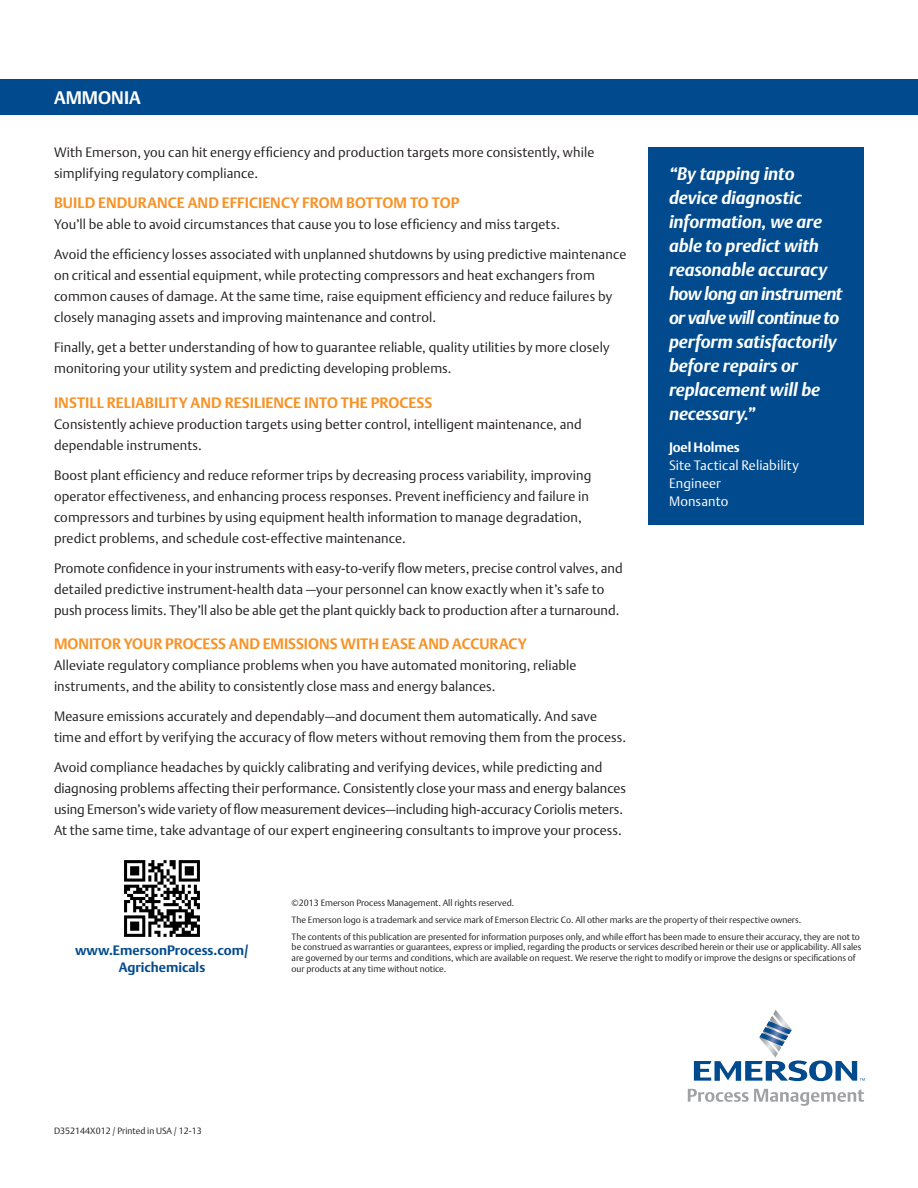
<style>
.page{position:relative;width:918px;height:1188px;background:#fff}
.page>*{position:absolute;margin:0;border:0;box-sizing:border-box;transform-origin:0 0}
.t1{font:italic 700 18px/24px "DTL Argo T";letter-spacing:-.005em;color:#fff}
.t2{font:700 18px "DTL Argo T";color:#fff}
.t3{font:700 15px "DTL Argo T";letter-spacing:.005em;color:#f79328}
.t4{font:13.5px/21px "DTL Argo T Light";letter-spacing:.005em;color:#231f20}
.t5{font:13.5px/18px "DTL Argo T Light";letter-spacing:.005em;color:#fff}
.t6{font:700 13.5px "DTL Argo T";color:#004a8d}
.t7{font:700 13.5px "DTL Argo T";letter-spacing:-.01em;color:#fff}
.t8{font:9px/10.8px "DTL Argo T Light";color:#231f20}
</style>
<div class="page">
<div style="left:0;top:80px;width:918px;height:36px;background:#004a8d"></div>
<div style="left:648px;top:147px;width:216px;height:378px;background:#004a8d"></div>
<svg style="left:694px;top:1010px;width:171px;height:71px"></svg>
<svg style="left:688px;top:1089px;width:176px;height:17px"></svg>
<img style="left:124px;top:860px;width:76px;height:77px">
<p class="t2" style="left:54px;top:87px;width:88px">AMMONIA</p>
<p class="t4" style="left:54px;top:142px;width:542px">With Emerson, you can hit energy efficiency and production targets more consistently, while simplifying regulatory compliance.</p>
<p class="t3" style="left:54px;top:194px;width:407px">BUILD ENDURANCE AND EFFICIENCY FROM BOTTOM TO TOP</p>
<p class="t4" style="left:54px;top:214px;width:508px">You’ll be able to avoid circumstances that cause you to lose efficiency and miss targets.</p>
<p class="t4" style="left:54px;top:244px;width:574px">Avoid the efficiency losses associated with unplanned shutdowns by using predictive maintenance on critical and essential equipment, while protecting compressors and heat exchangers from common causes of damage. At the same time, raise equipment efficiency and reduce failures by closely managing assets and improving maintenance and control.</p>
<p class="t4" style="left:54px;top:337px;width:557px">Finally, get a better understanding of how to guarantee reliable, quality utilities by more closely monitoring your utility system and predicting developing problems.</p>
<p class="t3" style="left:54px;top:394px;width:380px">INSTILL RELIABILITY AND RESILIENCE INTO THE PROCESS</p>
<p class="t4" style="left:54px;top:414px;width:529px">Consistently achieve production targets using better control, intelligent maintenance, and dependable instruments.</p>
<p class="t4" style="left:54px;top:465px;width:539px">Boost plant efficiency and reduce reformer trips by decreasing process variability, improving operator effectiveness, and enhancing process responses. Prevent inefficiency and failure in compressors and turbines by using equipment health information to manage degradation, predict problems, and schedule cost-effective maintenance.</p>
<p class="t4" style="left:54px;top:558px;width:570px">Promote confidence in your instruments with easy-to-verify flow meters, precise control valves, and detailed predictive instrument-health data —your personnel can know exactly when it’s safe to push process limits. They’ll also be able get the plant quickly back to production after a turnaround.</p>
<p class="t3" style="left:54px;top:635px;width:474px">MONITOR YOUR PROCESS AND EMISSIONS WITH EASE AND ACCURACY</p>
<p class="t4" style="left:54px;top:655px;width:524px">Alleviate regulatory compliance problems when you have automated monitoring, reliable instruments, and the ability to consistently close mass and energy balances.</p>
<p class="t4" style="left:54px;top:706px;width:574px">Measure emissions accurately and dependably—and document them automatically. And save time and effort by verifying the accuracy of flow meters without removing them from the process.</p>
<p class="t4" style="left:54px;top:757px;width:574px">Avoid compliance headaches by quickly calibrating and verifying devices, while predicting and diagnosing problems affecting their performance. Consistently close your mass and energy balances using Emerson’s wide variety of flow measurement devices—including high-accuracy Coriolis meters.<br>At the same time, take advantage of our expert engineering consultants to improve your process.</p>
<p class="t1" style="left:669px;top:162px;width:175px">“By tapping into device diagnostic information, we are able to predict with reasonable accuracy how long an instrument or valve will continue to perform satisfactorily before repairs or replacement will be necessary.”</p>
<p class="t7" style="left:669px;top:439px;width:72px">Joel Holmes</p>
<p class="t5" style="left:669px;top:456px;width:131px">Site Tactical Reliability<br>Engineer</p>
<p class="t5" style="left:669px;top:492px;width:61px">Monsanto</p>
<p class="t6" style="left:75px;top:943px;width:175px">www.EmersonProcess.com/</p>
<p class="t6" style="left:119px;top:959px;width:88px">Agrichemicals</p>
<p class="t8" style="left:292px;top:897px;width:224px">©2013 Emerson Process Management. All rights reserved.</p>
<p class="t8" style="left:292px;top:914px;width:511px">The Emerson logo is a trademark and service mark of Emerson Electric Co. All other marks are the property of their respective owners.</p>
<p class="t8" style="left:292px;top:931px;width:572px">The contents of this publication are presented for information purposes only, and while effort has been made to ensure their accuracy, they are not to be construed as warranties or guarantees, express or implied, regarding the products or services described herein or their use or applicability. All sales are governed by our terms and conditions, which are available on request. We reserve the right to modify or improve the designs or specifications of our products at any time without notice.</p>
<p class="t8" style="left:54px;top:1126px;width:149px">D352144X012 / Printed in USA / 12-13</p>
</div>
